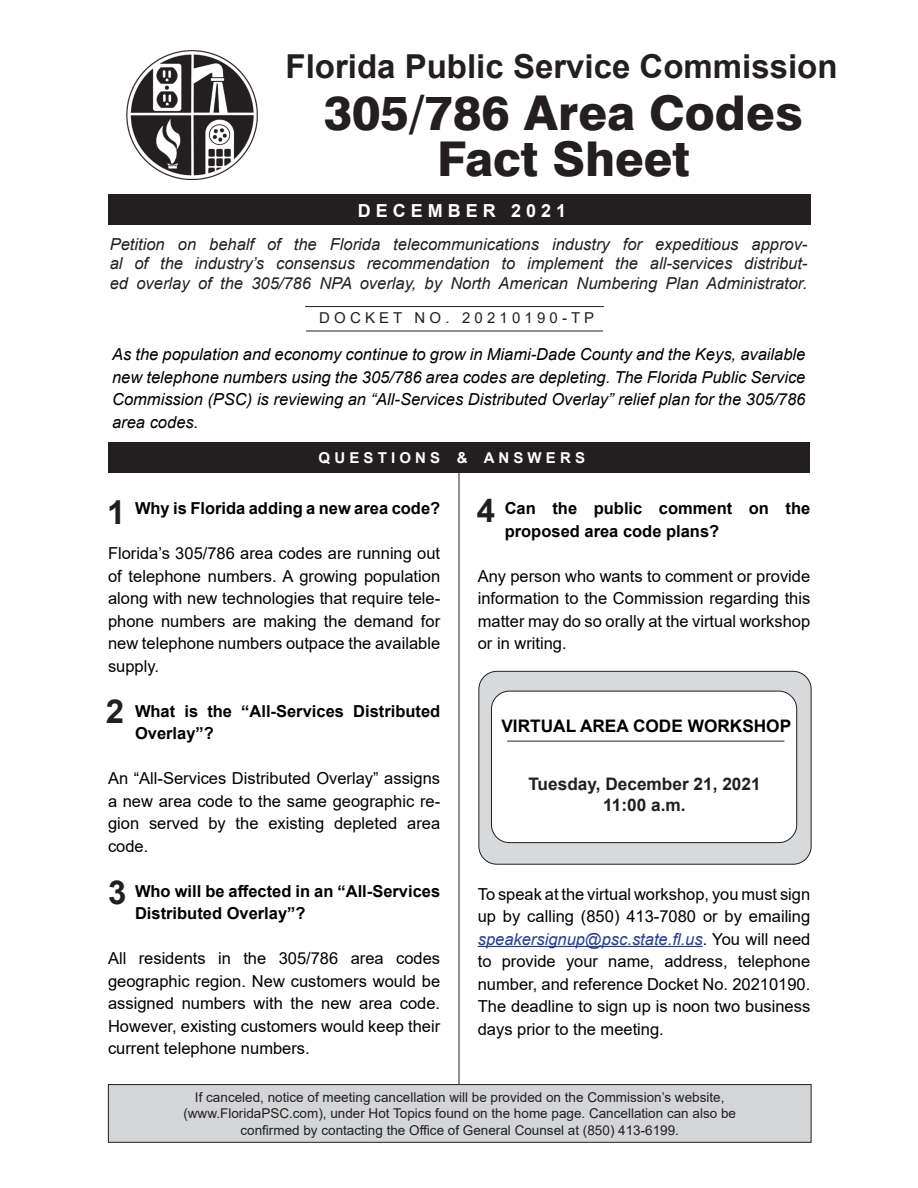
<style>
.page{position:relative;width:918px;height:1188px;background:#fff}
.page>*{position:absolute;margin:0;border:0;box-sizing:border-box;transform-origin:0 0}
.t1{font:800 48px "Swiss 721 BT";color:#231f20}
.t2{font:700 33px "Arial";color:#231f20}
.t3{font:700 18px "Arial";color:#fff}
.t4{font:700 17.25px "Arial";color:#231f20}
.t5{font:700 17.25px "Arial";color:#000}
.t6{font:16.5px/22.5px "Arial";color:#000;text-align:justify}
.t7{font:italic 16.5px/22.5px "Arial";color:#000;text-align:justify}
.t8{font:italic 16.5px/19.8px "Arial";color:#231f20;text-align:justify}
.t9{font:700 16.5px/22.5px "Arial";color:#000}
.t10{font:15px "Arial";color:#231f20}
.t11{font:700 15px "Arial";color:#fff}
.t12{font:13.5px "Arial";color:#231f20}
.s1{font-style:italic;color:#253f8e}
</style>
<div class="page">
<div style="left:108px;top:1085px;width:703px;height:57px;background:#d4d5d7"></div>
<div style="left:108px;top:1084px;width:704px;height:59px;border:1px solid #231f20"></div>
<hr style="left:478px;top:946px;width:225px;height:1px;background:#253f8e">
<hr style="left:459px;top:472px;width:1px;height:612px;background:#231f20">
<div style="left:108px;top:195px;width:702px;height:30px;background:#231f20"></div>
<hr style="left:306px;top:331px;width:297px;height:1px;background:#231f20">
<hr style="left:305px;top:306px;width:299px;height:1px;background:#231f20">
<div style="left:108px;top:443px;width:702px;height:30px;background:#231f20"></div>
<img style="left:127px;top:50px;width:131px;height:130px">
<div style="left:479px;top:671px;width:332px;height:193px;background:#d8d9db;border-radius:18px"></div>
<div style="left:478px;top:671px;width:334px;height:194px;border:1px solid #231f20;border-radius:18px"></div>
<div style="left:491px;top:691px;width:306px;height:152px;background:#fff;border-radius:18px"></div>
<div style="left:491px;top:691px;width:306px;height:152px;border:1px solid #231f20;border-radius:18px"></div>
<hr style="left:507px;top:741px;width:277px;height:1px;background:#231f20">
<p class="t2" style="left:286px;top:43px;width:554px">Florida Public Service Commission</p>
<p class="t1" style="left:324px;top:83px;width:480px">305/786 Area Codes</p>
<p class="t1" style="left:437px;top:130px;width:254px">Fact Sheet</p>
<p class="t3" style="left:358px;top:198px;width:210px">D E C E M B E R 2 0 2 1</p>
<p class="t8" style="left:110px;top:234px;width:699px">Petition on behalf of the Florida telecommunications industry for expeditious approv&shy;al of the industry’s consensus recommendation to implement the all-services distribut&shy;ed overlay of the 305/786 NPA overlay, by North American Numbering Plan Administrator.</p>
<p class="t10" style="left:319px;top:308px;width:276px">D O C K E T N O . 2 0 2 1 0 1 9 0 - T P</p>
<p class="t7" style="left:112px;top:344px;width:695px">As the population and economy continue to grow in Miami-Dade County and the Keys, available new telephone numbers using the 305/786 area codes are depleting. The Florida Public Service Commission (PSC) is reviewing an “All-Services Distributed Overlay” relief plan for the 305/786 area codes.</p>
<p class="t11" style="left:319px;top:448px;width:268px">Q U E S T I O N S &amp; A N S W E R S</p>
<p class="t2" style="left:107px;top:490px;width:20px">1</p>
<p class="t9" style="left:135px;top:497px;width:307px">Why is Florida adding a new area code?</p>
<p class="t6" style="left:108px;top:542px;width:334px">Florida’s 305/786 area codes are running out of telephone numbers. A growing population along with new technologies that require tele&shy;phone numbers are making the demand for new telephone numbers outpace the available supply.</p>
<p class="t9" style="left:135px;top:700px;width:307px">What is the “All-Services Distributed<br>Overlay”?</p>
<p class="t6" style="left:108px;top:767px;width:334px">An “All-Services Distributed Overlay” assigns a new area code to the same geographic re&shy;gion served by the existing depleted area code.</p>
<p class="t9" style="left:135px;top:880px;width:307px">Who will be affected in an “All-Services<br>Distributed Overlay”?</p>
<p class="t6" style="left:108px;top:947px;width:334px">All residents in the 305/786 area codes geographic region. New customers would be assigned numbers with the new area code.<br>However, existing customers would keep their current telephone numbers.</p>
<p class="t2" style="left:106px;top:688px;width:20px">2</p>
<p class="t2" style="left:108px;top:869px;width:20px">3</p>
<p class="t2" style="left:477px;top:487px;width:20px">4</p>
<p class="t9" style="left:505px;top:497px;width:307px">Can the public comment on the proposed area code plans?</p>
<p class="t6" style="left:478px;top:565px;width:334px">Any person who wants to comment or provide information to the Commission regarding this matter may do so orally at the virtual workshop or in writing.</p>
<p class="t5" style="left:501px;top:714px;width:291px">VIRTUAL AREA CODE WORKSHOP</p>
<p class="t4" style="left:528px;top:772px;width:234px">Tuesday, December 21, 2021</p>
<p class="t4" style="left:603px;top:793px;width:84px">11:00 a.m.</p>
<p class="t6" style="left:478px;top:883px;width:334px">To speak at the virtual workshop, you must sign up by calling (850) 413-7080 or by emailing <span class="s1">speakersignup@psc.state.fl.us</span>. You will need to provide your name, address, telephone number, and reference Docket No. 20210190.<br>The deadline to sign up is noon two business days prior to the meeting.</p>
<p class="t12" style="left:195px;top:1088px;width:531px">If canceled, notice of meeting cancellation will be provided on the Commission’s website,</p>
<p class="t12" style="left:183px;top:1104px;width:554px">(www.FloridaPSC.com), under Hot Topics found on the home page. Cancellation can also be</p>
<p class="t12" style="left:240px;top:1121px;width:440px">confirmed by contacting the Office of General Counsel at (850) 413-6199.</p>
</div>
